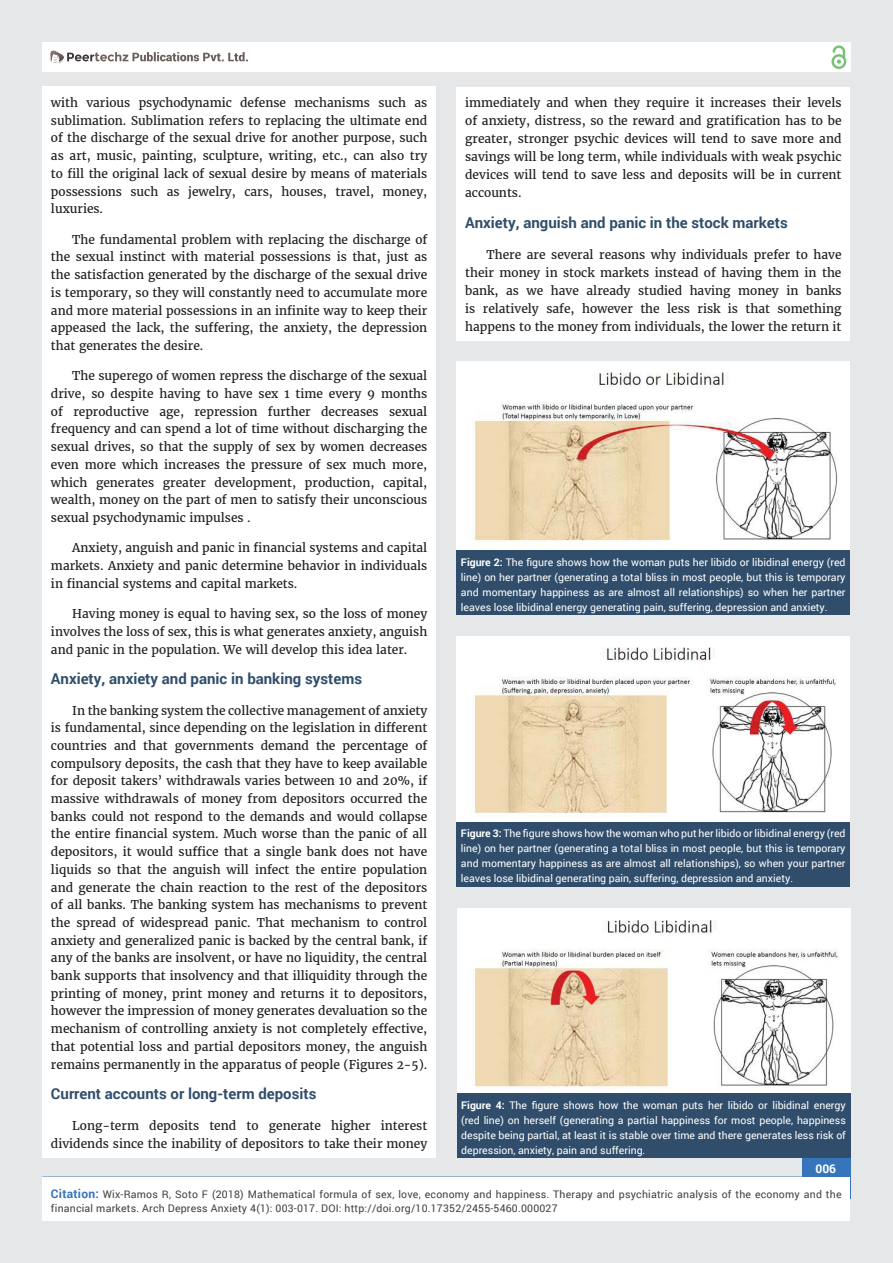
<style>
.page{position:relative;width:893px;height:1263px;background:#e6e7e8}
.page>*{position:absolute;margin:0;border:0;box-sizing:border-box;transform-origin:0 0}
.t1{font:700 15px "Roboto";color:#304e6b}
.t2{font:12px/17.7px "Merriweather";color:#231f20;text-align:justify}
.t3{font:700 12px "Roboto";color:#fff}
.t4{font:10.5px/15px "Roboto";color:#fff;text-align:justify}
.t5{font:10.5px/13.5px "Roboto";letter-spacing:.02em;color:#404041}
.s1{font-weight:700}
.s2{font-weight:700;font-size:12px;color:#3675b9}
</style>
<div class="page">
<div style="left:42px;top:43px;width:808px;height:29px;background:#fff"></div>
<div style="left:831px;top:54px;width:15px;height:15px;border:2px solid #75c273;border-radius:50%"></div>
<svg style="left:831px;top:45px;width:15px;height:19px"></svg>
<div style="left:802px;top:1157px;width:48px;height:41px;background:#3675b9"></div>
<svg style="left:49px;top:50px;width:199px;height:14px"></svg>
<div style="left:42px;top:1177px;width:808px;height:43px;background:#fff"></div>
<div style="left:42px;top:87px;width:394px;height:1071px;background:#fff"></div>
<div style="left:457px;top:87px;width:393px;height:253px;background:#fff"></div>
<div style="left:457px;top:362px;width:393px;height:188px;background:#fff"></div>
<div style="left:457px;top:550px;width:393px;height:65px;background:#304e6b"></div>
<img style="left:474px;top:372px;width:364px;height:169px">
<div style="left:457px;top:636px;width:393px;height:186px;background:#fff"></div>
<div style="left:457px;top:822px;width:393px;height:65px;background:#304e6b"></div>
<img style="left:474px;top:647px;width:363px;height:167px">
<div style="left:457px;top:908px;width:393px;height:185px;background:#fff"></div>
<div style="left:457px;top:1093px;width:393px;height:65px;background:#304e6b"></div>
<img style="left:474px;top:920px;width:364px;height:168px">
<p class="t2" style="left:51px;top:94px;width:378px">with various psychodynamic defense mechanisms such as sublimation. Sublimation refers to replacing the ultimate end of the discharge of the sexual drive for another purpose, such as art, music, painting, sculpture, writing, etc., can also try to fill the original lack of sexual desire by means of materials possessions such as jewelry, cars, houses, travel, money, luxuries.</p>
<p class="t2" style="left:51px;top:231px;width:378px;text-indent:21px">The fundamental problem with replacing the discharge of the sexual instinct with material possessions is that, just as the satisfaction generated by the discharge of the sexual drive is temporary, so they will constantly need to accumulate more and more material possessions in an infinite way to keep their appeased the lack, the suffering, the anxiety, the depression that generates the desire.</p>
<p class="t2" style="left:51px;top:367px;width:378px;text-indent:21px">The superego of women repress the discharge of the sexual drive, so despite having to have sex 1 time every 9 months of reproductive age, repression further decreases sexual frequency and can spend a lot of time without discharging the sexual drives, so that the supply of sex by women decreases even more which increases the pressure of sex much more, which generates greater development, production, capital, wealth, money on the part of men to satisfy their unconscious sexual psychodynamic impulses .</p>
<p class="t2" style="left:51px;top:539px;width:378px;text-indent:21px">Anxiety, anguish and panic in financial systems and capital markets. Anxiety and panic determine behavior in individuals in financial systems and capital markets.</p>
<p class="t2" style="left:51px;top:605px;width:378px;text-indent:21px">Having money is equal to having sex, so the loss of money involves the loss of sex, this is what generates anxiety, anguish and panic in the population. We will develop this idea later.</p>
<p class="t1" style="left:51px;top:668px;width:313px">Anxiety, anxiety and panic in banking systems</p>
<p class="t2" style="left:51px;top:701px;width:378px;text-indent:21px">In the banking system the collective management of anxiety is fundamental, since depending on the legislation in different countries and that governments demand the percentage of compulsory deposits, the cash that they have to keep available for deposit takers’ withdrawals varies between 10 and 20%, if massive withdrawals of money from depositors occurred the banks could not respond to the demands and would collapse the entire financial system. Much worse than the panic of all depositors, it would suffice that a single bank does not have liquids so that the anguish will infect the entire population and generate the chain reaction to the rest of the depositors of all banks. The banking system has mechanisms to prevent the spread of widespread panic. That mechanism to control anxiety and generalized panic is backed by the central bank, if any of the banks are insolvent, or have no liquidity, the central bank supports that insolvency and that illiquidity through the printing of money, print money and returns it to depositors, however the impression of money generates devaluation so the mechanism of controlling anxiety is not completely effective, that potential loss and partial depositors money, the anguish remains permanently in the apparatus of people (Figures 2-5).</p>
<p class="t1" style="left:51px;top:1083px;width:267px">Current accounts or long-term deposits</p>
<p class="t2" style="left:51px;top:1117px;width:378px;text-align:right">Long-term deposits tend to generate higher interest dividends since the inability of depositors to take their money</p>
<p class="t2" style="left:465px;top:94px;width:378px">immediately and when they require it increases their levels of anxiety, distress, so the reward and gratification has to be greater, stronger psychic devices will tend to save more and savings will be long term, while individuals with weak psychic devices will tend to save less and deposits will be in current accounts.</p>
<p class="t1" style="left:465px;top:212px;width:324px">Anxiety, anguish and panic in the stock markets</p>
<p class="t2" style="left:465px;top:245px;width:378px;text-indent:21px">There are several reasons why individuals prefer to have their money in stock markets instead of having them in the bank, as we have already studied having money in banks is relatively safe, however the less risk is that something happens to the money from individuals, the lower the return it</p>
<p class="t4" style="left:461px;top:554px;width:386px"><span class="s1">Figure 2:</span> The figure shows how the woman puts her libido or libidinal energy (red line) on her partner (generating a total bliss in most people, but this is temporary and momentary happiness as are almost all relationships) so when her partner leaves lose libidinal energy generating pain, suffering, depression and anxiety.</p>
<p class="t4" style="left:461px;top:826px;width:386px"><span class="s1">Figure 3:</span> The figure shows how the woman who put her libido or libidinal energy (red line) on her partner (generating a total bliss in most people, but this is temporary and momentary happiness as are almost all relationships), so when your partner leaves lose libidinal generating pain, suffering, depression and anxiety.</p>
<p class="t4" style="left:461px;top:1097px;width:386px"><span class="s1">Figure 4:</span> The figure shows how the woman puts her libido or libidinal energy (red line) on herself (generating a partial happiness for most people, happiness despite being partial, at least it is stable over time and there generates less risk of depression, anxiety, pain and suffering.</p>
<p class="t3" style="left:815px;top:1161px;width:22px">006</p>
<p class="t5" style="left:51px;top:1188px;width:792px"><span class="s2">Citation:</span> Wix-Ramos R, Soto F (2018) Mathematical formula of sex, love, economy and happiness. Therapy and psychiatric analysis of the economy and the financial markets. Arch Depress Anxiety 4(1): 003-017. DOI: http://doi.org/10.17352/2455-5460.000027</p>
</div>
